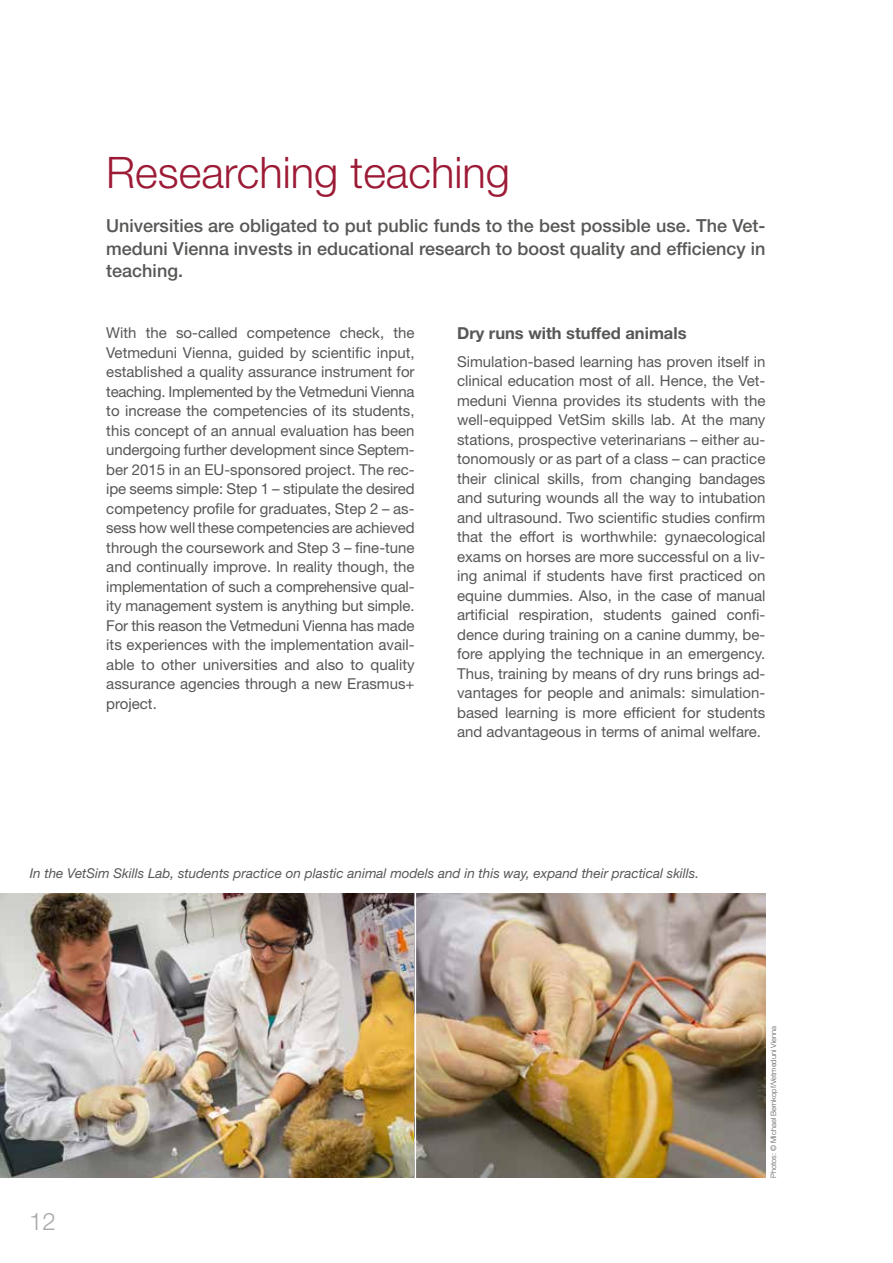
<style>
.page{position:relative;width:893px;height:1263px;background:#fff}
.page>*{position:absolute;margin:0;border:0;box-sizing:border-box;transform-origin:0 0}
.t1{font:300 43.5px "Helvetica Neue LT Std";color:#9c1a35}
.t2{font:300 24px "Helvetica Neue LT Std";color:#a8a8a7}
.t3{font:500 18px/22.5px "Helvetica Neue LT Std";color:#575756;text-align:justify}
.t4{font:700 16.5px "Helvetica Neue LT Std";color:#575756}
.t5{font:15px/19.5px "Helvetica Neue LT Std";color:#575756;text-align:justify}
.t6{font:13.5px "Helvetica Neue LT Std It 2";color:#575756}
.t7{font:300 7.5px "Helvetica Neue LT Std";color:#575756}
</style>
<div class="page">
<img style="left:0;top:894px;width:765px;height:284px">
<hr style="left:415px;top:885px;width:1px;height:378px;background:#fff">
<h1 class="t1" style="left:106px;top:146px;width:405px">Researching teaching</h1>
<p class="t3" style="left:106px;top:214px;width:661px">Universities are obligated to put public funds to the best possible use. The Vet&shy;meduni Vienna invests in educational research to boost quality and efficiency in teaching.</p>
<p class="t5" style="left:106px;top:323px;width:310px">With the so-called competence check, the Vetmeduni Vienna, guided by scientific input, established a quality assurance instrument for teaching. Implemented by the Vetmeduni Vienna to increase the competencies of its students, this concept of an annual evaluation has been undergoing further development since Septem&shy;ber 2015 in an EU-sponsored project. The rec&shy;ipe seems simple: Step 1 – stipulate the desired competency profile for graduates, Step 2 – as&shy;sess how well these competencies are achieved through the coursework and Step 3 – fine-tune and continually improve. In reality though, the implementation of such a comprehensive qual&shy;ity management system is anything but simple.<br>For this reason the Vetmeduni Vienna has made its experiences with the implementation avail&shy;able to other universities and also to quality assurance agencies through a new Erasmus+ project.</p>
<p class="t4" style="left:457px;top:323px;width:231px">Dry runs with stuffed animals</p>
<p class="t5" style="left:457px;top:351px;width:310px">Simulation-based learning has proven itself in clinical education most of all. Hence, the Vet&shy;meduni Vienna provides its students with the well-equipped VetSim skills lab. At the many stations, prospective veterinarians – either au&shy;tonomously or as part of a class – can practice their clinical skills, from changing bandages and suturing wounds all the way to intubation and ultrasound. Two scientific studies confirm that the effort is worthwhile: gynaecological exams on horses are more successful on a liv&shy;ing animal if students have first practiced on equine dummies. Also, in the case of manual artificial respiration, students gained confi&shy;dence during training on a canine dummy, be&shy;fore applying the technique in an emergency.<br>Thus, training by means of dry runs brings ad&shy;vantages for people and animals: simulation&shy;based learning is more efficient for students and advantageous in terms of animal welfare.</p>
<p class="t6" style="left:30px;top:865px;width:671px">In the VetSim Skills Lab, students practice on plastic animal models and in this way, expand their practical skills.</p>
<h2 class="t2" style="left:29px;top:1207px;width:28px">12</h2>
<p class="t7" style="left:769px;top:1178px;width:153px;rotate:-90deg">Photos: © Michael Bernkopf/Vetmeduni Vienna</p>
</div>
